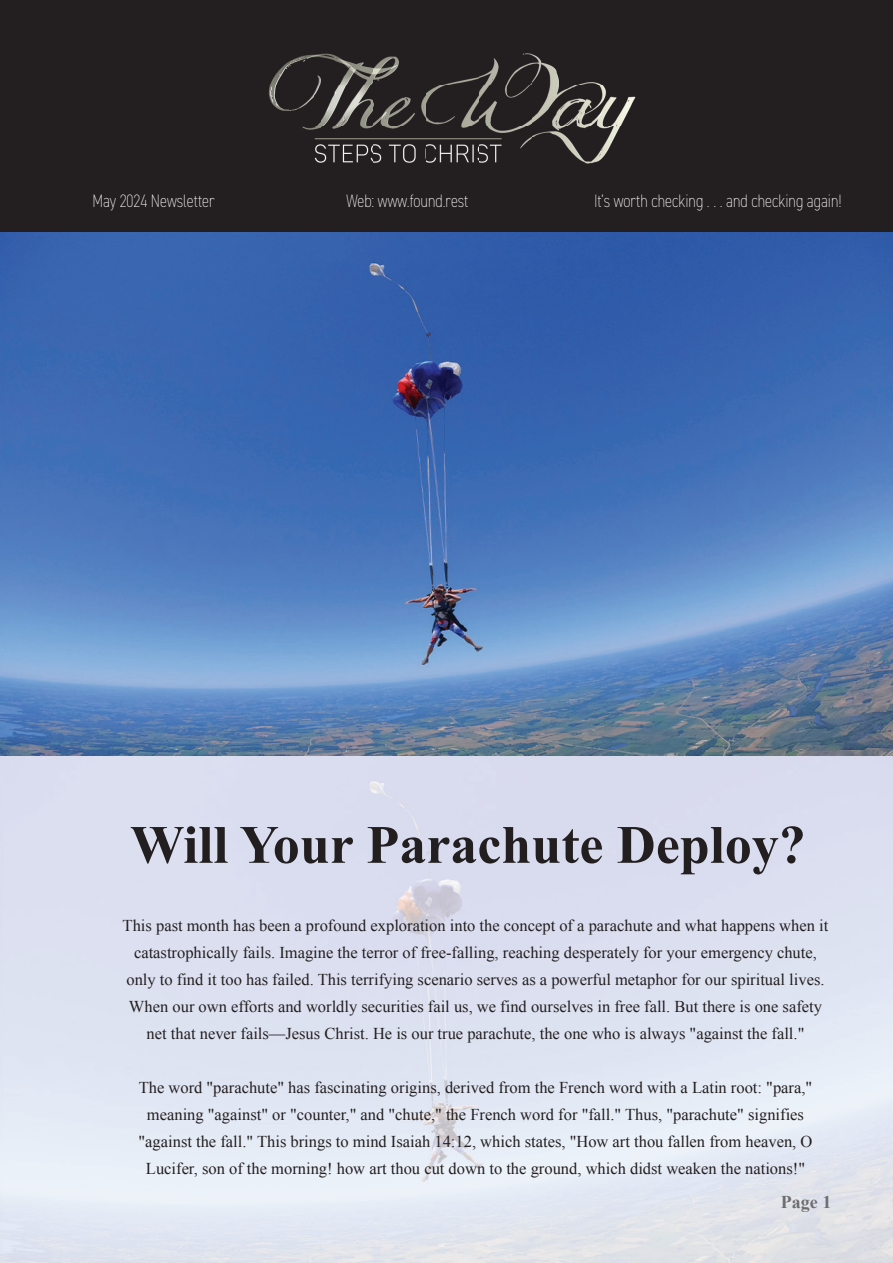
<style>
.page{position:relative;width:893px;height:1263px;background:#fff}
.page>*{position:absolute;margin:0;border:0;box-sizing:border-box;transform-origin:0 0}
.t1{font:700 54px "Times New Roman";color:#231f20}
.t2{font:200 condensed 18px "DIN2014";color:#fff}
.t3{font:700 18px "Times New Roman";color:#6c6d70}
.t4{font:16.5px/27px "Times New Roman";color:#231f20;text-align:center}
</style>
<div class="page">
<img style="left:0;top:750px;width:893px;height:513px">
<div style="left:0;top:0;width:893px;height:234px;background:#231f20"></div>
<img style="left:268px;top:53px;width:368px;height:111px">
<img style="left:0;top:234px;width:788px;height:516px">
<img style="left:788px;top:234px;width:105px;height:516px">
<img style="left:0;top:232px;width:893px;height:2px">
<p class="t2" style="left:92px;top:190px;width:124px">May 2024 Newsletter</p>
<p class="t2" style="left:346px;top:190px;width:124px">Web: www.found.rest</p>
<p class="t2" style="left:594px;top:190px;width:249px">It’s worth checking . . . and checking again!</p>
<h1 class="t1" style="left:130px;top:807px;width:677px">Will Your Parachute Deploy?</h1>
<p class="t4" style="left:123px;top:911px;width:707px">This past month has been a profound exploration into the concept of a parachute and what happens when it catastrophically fails. Imagine the terror of free-falling, reaching desperately for your emergency chute, only to find it too has failed. This terrifying scenario serves as a powerful metaphor for our spiritual lives.<br>When our own efforts and worldly securities fail us, we find ourselves in free fall. But there is one safety net that never fails—Jesus Christ. He is our true parachute, the one who is always "against the fall."</p>
<p class="t4" style="left:139px;top:1073px;width:675px">The word "parachute" has fascinating origins, derived from the French word with a Latin root: "para," meaning "against" or "counter," and "chute," the French word for "fall." Thus, "parachute" signifies "against the fall." This brings to mind Isaiah 14:12, which states, "How art thou fallen from heaven, O Lucifer, son of the morning! how art thou cut down to the ground, which didst weaken the nations!"</p>
<p class="t3" style="left:781px;top:1190px;width:52px">Page 1</p>
</div>
